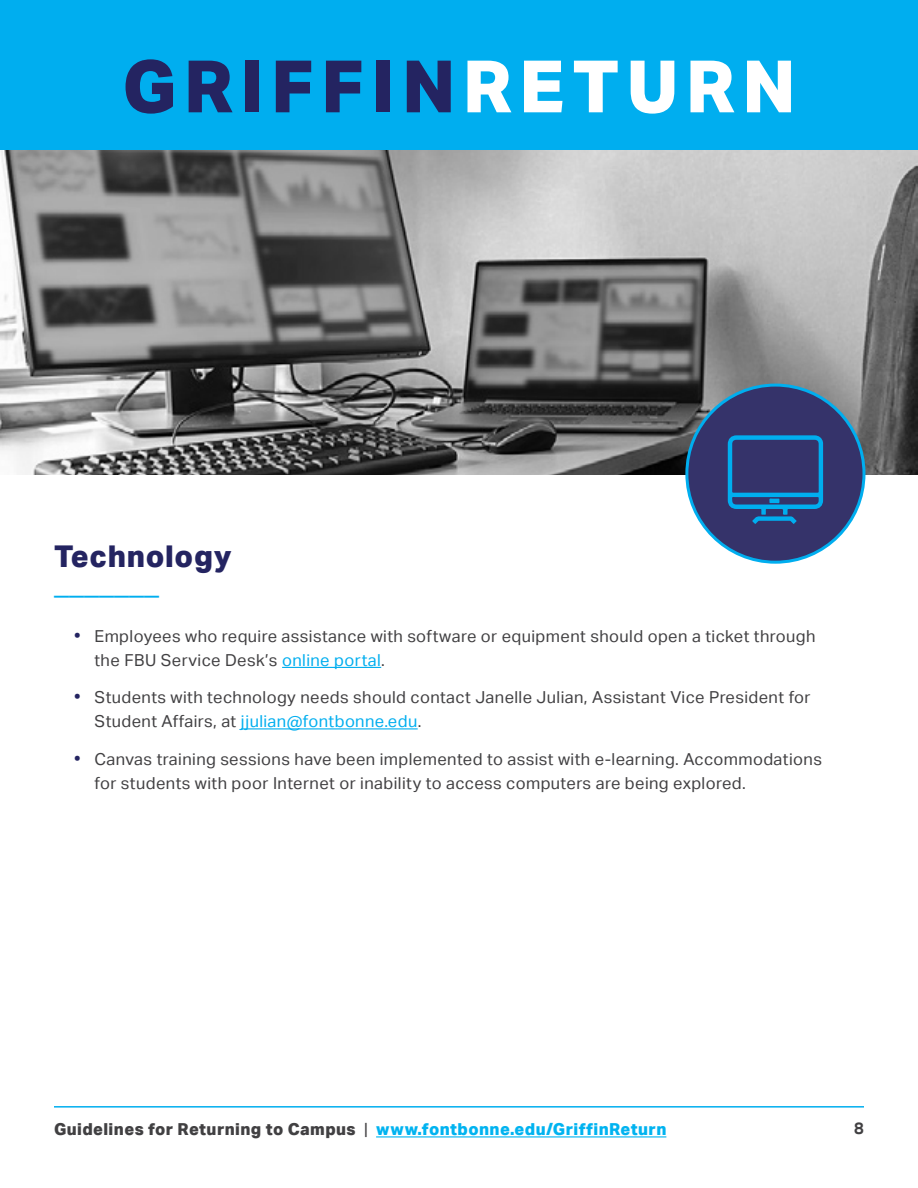
<style>
.page{position:relative;width:918px;height:1188px;background:#fff}
.page>*{position:absolute;margin:0;border:0;box-sizing:border-box;transform-origin:0 0}
.t1{font:800 72.3px "Aktiv Grotesk";letter-spacing:.1em;color:#242461}
.t2{font:800 30px "Aktiv Grotesk";letter-spacing:.025em;color:#242461}
.t3{font:800 30px "Aktiv Grotesk";color:#00aeef}
.t4{font:16.5px/24px "Aktiv Grotesk";letter-spacing:.025em;color:#414042}
.t5{font:800 16.5px "Aktiv Grotesk";letter-spacing:.025em;color:#00b3f0}
.t6{font:700 16.5px "Aktiv Grotesk";color:#414042}
.s1{color:#fff}
.s2{font-size:18px;color:#242461}
.s3{color:#00aeef}
.s4{color:#414042}
.s5{font-weight:400;color:#414042}
</style>
<div class="page">
<div style="left:0;top:0;width:918px;height:150px;background:#00aeef"></div>
<hr style="left:54px;top:1106px;width:810px;height:2px;background:#00aeef">
<hr style="left:376px;top:1136px;width:290px;height:1px;background:#00b3f0">
<hr style="left:282px;top:667px;width:99px;height:1px;background:#00aeef">
<hr style="left:241px;top:728px;width:177px;height:1px;background:#00aeef">
<svg style="left:0;top:150px;width:918px;height:324px;background:#868686"></svg>
<div style="left:687px;top:385px;width:177px;height:177px;background:#35336a;border-radius:50%"></div>
<svg style="left:728px;top:435px;width:95px;height:89px"></svg>
<h1 class="t1" style="left:122px;top:40px;width:675px">GRIFFIN<span class="s1">RETURN</span></h1>
<h2 class="t2" style="left:54px;top:537px;width:179px">Technology</h2>
<h2 class="t3" style="left:54px;top:562px;width:106px">_______</h2>
<p class="t4" style="left:94px;top:624px;width:723px;text-indent:-20px"><span class="s2">•</span> Employees who require assistance with software or equipment should open a ticket through the FBU Service Desk’s <span class="s3">online portal</span>.</p>
<p class="t4" style="left:94px;top:686px;width:718px;text-indent:-20px"><span class="s2">•</span> Students with technology needs should contact Janelle Julian, Assistant Vice President for<br>Student Affairs, at <span class="s3">jjulian@fontbonne.edu</span>.</p>
<p class="t4" style="left:94px;top:747px;width:729px;text-indent:-20px"><span class="s2">•</span> Canvas training sessions have been implemented to assist with e-learning. Accommodations for students with poor Internet or inability to access computers are being explored.</p>
<p class="t5" style="left:54px;top:1119px;width:614px"><span class="s4">Guidelines for Returning to Campus</span> <span class="s5">|</span> www.fontbonne.edu/GriffinReturn</p>
<p class="t6" style="left:854px;top:1118px;width:11px">8</p>
</div>
